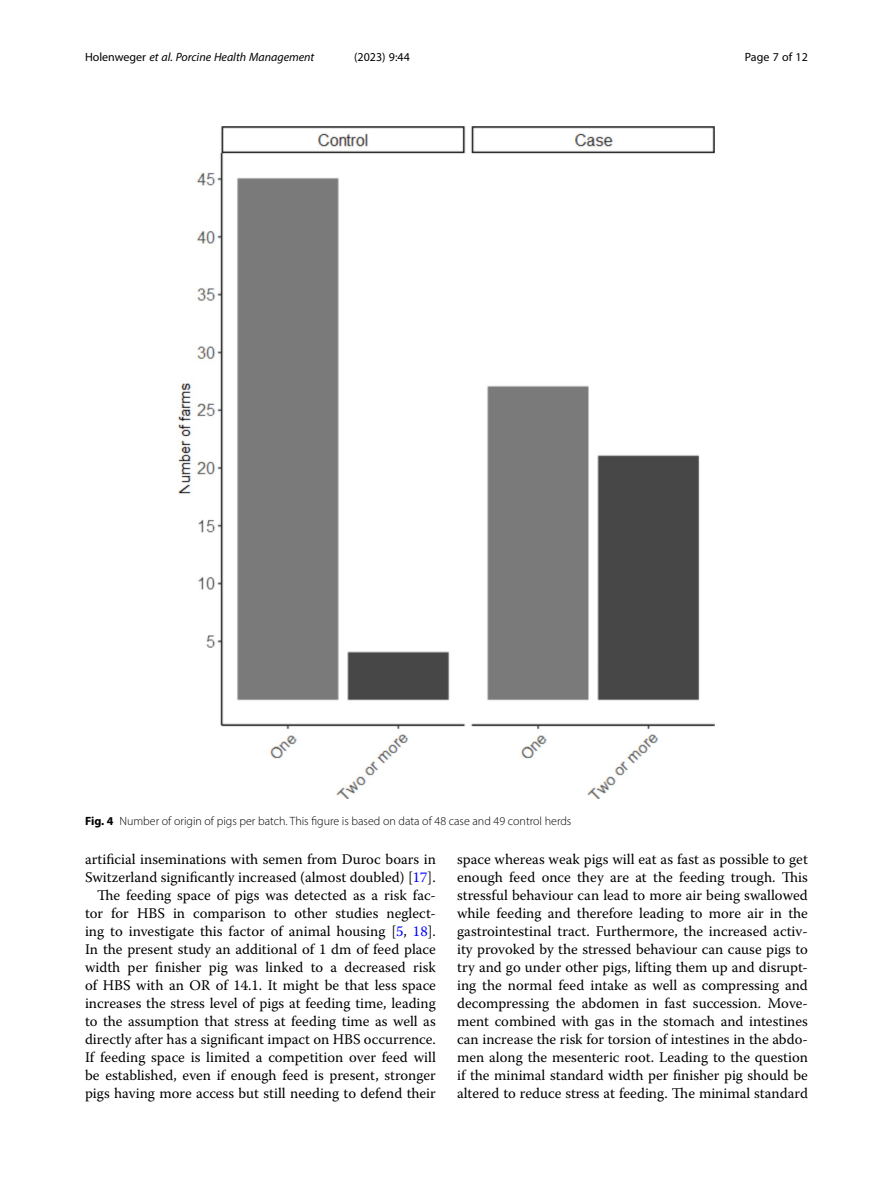
<style>
.page{position:relative;width:893px;height:1191px;background:#fff}
.page>*{position:absolute;margin:0;border:0;box-sizing:border-box;transform-origin:0 0}
.Body_Text_Indent{font:14.7px/18px "Warnock Pro";color:#000;text-align:justify}
.Figure_Caption{font:300 12px "Myriad Pro";color:#000}
.t1{font:italic 12px "Myriad Pro";color:#000}
.t2{font:12px "Myriad Pro";color:#000}
.s1{font-style:normal}
.s2{font-weight:700}
.s3{color:#00f}
</style>
<div class="page">
<img style="left:178px;top:126px;width:536px;height:672px">
<p class="t1" style="left:85px;top:50px;width:231px"><span class="s1">Holenweger</span> et al. Porcine Health Management</p>
<p class="t2" style="left:354px;top:50px;width:57px">(2023) 9:44</p>
<p class="t2" style="left:745px;top:50px;width:65px">Page 7 of 12</p>
<p class="Figure_Caption" style="left:85px;top:814px;width:488px"><span class="s2">Fig. 4</span> Number of origin of pigs per batch. This figure is based on data of 48 case and 49 control herds</p>
<p class="Body_Text_Indent" style="left:85px;top:850px;width:352px">artificial inseminations with semen from Duroc boars in<br>Switzerland significantly increased (almost doubled) [<span class="s3">17</span>].</p>
<p class="Body_Text_Indent" style="left:85px;top:886px;width:352px;text-indent:12px">The feeding space of pigs was detected as a risk fac&shy;tor for HBS in comparison to other studies neglect&shy;ing to investigate this factor of animal housing [<span class="s3">5</span>, <span class="s3">18</span>].<br>In the present study an additional of 1 dm of feed place width per finisher pig was linked to a decreased risk of HBS with an OR of 14.1. It might be that less space increases the stress level of pigs at feeding time, leading to the assumption that stress at feeding time as well as directly after has a significant impact on HBS occurrence.<br>If feeding space is limited a competition over feed will be established, even if enough feed is present, stronger pigs having more access but still needing to defend their</p>
<p class="Body_Text_Indent" style="left:457px;top:850px;width:352px">space whereas weak pigs will eat as fast as possible to get enough feed once they are at the feeding trough. This stressful behaviour can lead to more air being swallowed while feeding and therefore leading to more air in the gastrointestinal tract. Furthermore, the increased activ&shy;ity provoked by the stressed behaviour can cause pigs to try and go under other pigs, lifting them up and disrupt&shy;ing the normal feed intake as well as compressing and decompressing the abdomen in fast succession. Move&shy;ment combined with gas in the stomach and intestines can increase the risk for torsion of intestines in the abdo&shy;men along the mesenteric root. Leading to the question if the minimal standard width per finisher pig should be altered to reduce stress at feeding. The minimal standard</p>
</div>
